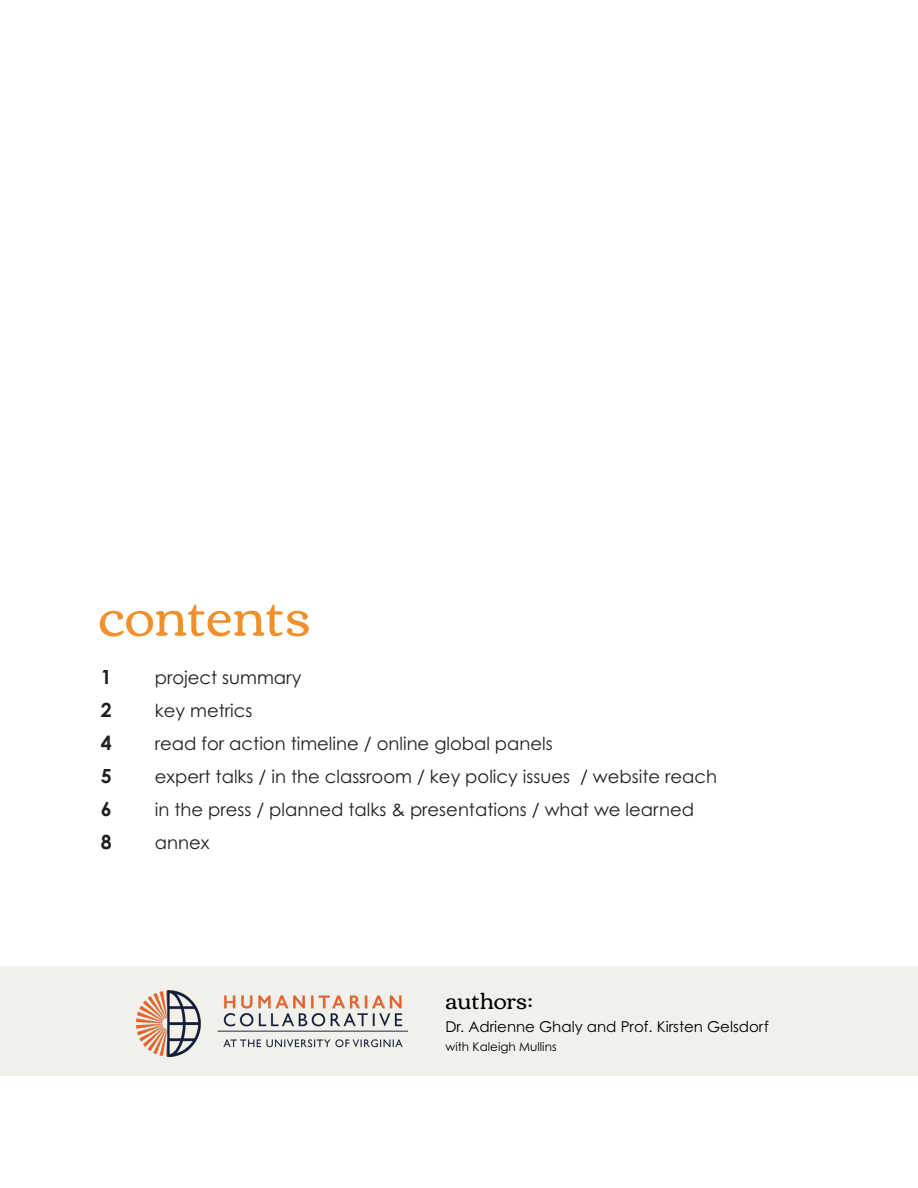
<style>
.page{position:relative;width:918px;height:1188px;background:#fff}
.page>*{position:absolute;margin:0;border:0;box-sizing:border-box;transform-origin:0 0}
.t1{font:52.5px "Corben";color:#f0902b}
.t2{font:22.5px "Corben";color:#000}
.t3{font:700 19.5px "Century Gothic Pro";color:#231f20}
.t4{font:18px "Century Gothic Pro";color:#231f20}
.t5{font:15px "Century Gothic Pro";color:#000}
.t6{font:12px "Century Gothic Pro";color:#000}
</style>
<div class="page">
<div style="left:0;top:966px;width:918px;height:110px;background:#f2f0eb"></div>
<img style="left:136px;top:991px;width:272px;height:65px">
<p class="t1" style="left:99px;top:579px;width:214px">contents</p>
<p class="t3" style="left:101px;top:665px;width:12px">1</p>
<p class="t4" style="left:155px;top:666px;width:148px">project summary</p>
<p class="t3" style="left:101px;top:698px;width:12px">2</p>
<p class="t4" style="left:155px;top:699px;width:99px">key metrics</p>
<p class="t3" style="left:101px;top:731px;width:12px">4</p>
<p class="t4" style="left:155px;top:732px;width:400px">read for action timeline / online global panels</p>
<p class="t3" style="left:101px;top:764px;width:12px">5</p>
<p class="t4" style="left:155px;top:765px;width:564px">expert talks / in the classroom / key policy issues / website reach</p>
<p class="t3" style="left:101px;top:797px;width:12px">6</p>
<p class="t4" style="left:155px;top:798px;width:541px">in the press / planned talks &amp; presentations / what we learned</p>
<p class="t3" style="left:101px;top:830px;width:12px">8</p>
<p class="t4" style="left:155px;top:831px;width:56px">annex</p>
<p class="t2" style="left:446px;top:985px;width:89px">authors:</p>
<p class="t5" style="left:446px;top:1017px;width:325px">Dr. Adrienne Ghaly and Prof. Kirsten Gelsdorf</p>
<p class="t6" style="left:446px;top:1039px;width:113px">with Kaleigh Mullins</p>
</div>
